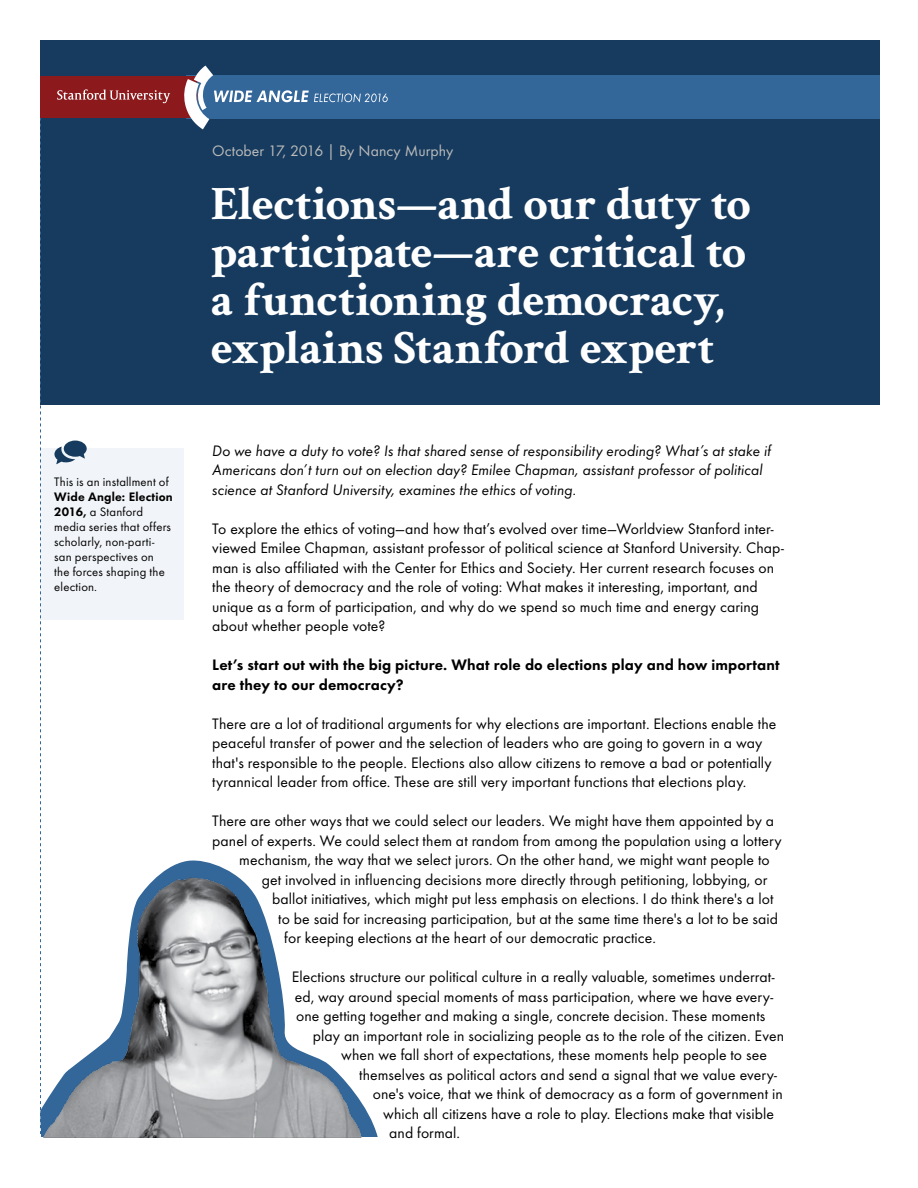
<style>
.page{position:relative;width:918px;height:1188px;background:#fff}
.page>*{position:absolute;margin:0;border:0;box-sizing:border-box;transform-origin:0 0}
.t1{font:700 48px/48px "Crimson Text";letter-spacing:-.015em;color:#fff}
.t2{font:15.75px/19.5px "Futura EF";letter-spacing:.005em;color:#000}
.t3{font:italic 15.75px/19.5px "Futura EF";letter-spacing:.005em;color:#000}
.t4{font:15.75px/19.5px "Futura EFOP Heavy New";letter-spacing:.005em;color:#000}
.t5{font:15.75px "Futura EF";letter-spacing:.005em;color:#bcbcbc}
.t6{font:12.75px/15px "Futura EF";letter-spacing:.015em;color:#000}
.t7{font:12.75px "Futura EFOP Heavy New";letter-spacing:.015em;color:#000}
.s1{font-family:"Futura EFOP Heavy New"}
</style>
<div class="page">
<img style="left:41px;top:860px;width:337px;height:278px">
<div style="left:40px;top:40px;width:839px;height:365px;background:#173b5e"></div>
<svg style="left:40px;top:118px;width:1px;height:1016px"></svg>
<div style="left:40px;top:448px;width:143px;height:171px;background:#f1f4f8"></div>
<div style="left:186px;top:75px;width:693px;height:43px;background:#369"></div>
<div style="left:40px;top:76px;width:157px;height:42px;background:#8c1a1c"></div>
<svg style="left:57px;top:89px;width:113px;height:14px"></svg>
<svg style="left:184px;top:66px;width:204px;height:63px"></svg>
<svg style="left:54px;top:441px;width:33px;height:23px"></svg>
<p class="t6" style="left:54px;top:474px;width:116px">This is an installment of</p>
<p class="t7" style="left:54px;top:489px;width:120px">Wide Angle: Election</p>
<p class="t6" style="left:54px;top:504px;width:118px"><span class="s1">2016,</span> a Stanford media series that offers scholarly, non-parti&shy;san perspectives on the forces shaping the election.</p>
<p class="t5" style="left:212px;top:142px;width:243px">October 17, 2016 | By Nancy Murphy</p>
<h1 class="t1" style="left:211px;top:179px;width:542px">Elections—and our duty to participate—are critical to a functioning democracy, explains Stanford expert</h1>
<p class="t3" style="left:212px;top:441px;width:560px">Do we have a duty to vote? Is that shared sense of responsibility eroding? What’s at stake if<br>Americans don’t turn out on election day? Emilee Chapman, assistant professor of political science at Stanford University, examines the ethics of voting.</p>
<p class="t2" style="left:212px;top:519px;width:573px">To explore the ethics of voting—and how that’s evolved over time—Worldview Stanford inter&shy;viewed Emilee Chapman, assistant professor of political science at Stanford University. Chap&shy;man is also affiliated with the Center for Ethics and Society. Her current research focuses on the theory of democracy and the role of voting: What makes it interesting, important, and unique as a form of participation, and why do we spend so much time and energy caring about whether people vote?</p>
<p class="t4" style="left:212px;top:655px;width:569px">Let’s start out with the big picture. What role do elections play and how important are they to our democracy?</p>
<p class="t2" style="left:212px;top:714px;width:566px">There are a lot of traditional arguments for why elections are important. Elections enable the peaceful transfer of power and the selection of leaders who are going to govern in a way that's responsible to the people. Elections also allow citizens to remove a bad or potentially tyrannical leader from office. These are still very important functions that elections play.</p>
<p class="t2" style="left:212px;top:811px;width:563px">There are other ways that we could select our leaders. We might have them appointed by a</p>
<p class="t2" style="left:212px;top:831px;width:571px">panel of experts. We could select them at random from among the population using a lottery</p>
<p class="t2" style="left:239px;top:850px;width:532px">mechanism, the way that we select jurors. On the other hand, we might want people to</p>
<p class="t2" style="left:262px;top:870px;width:507px">get involved in influencing decisions more directly through petitioning, lobbying, or</p>
<p class="t2" style="left:272px;top:889px;width:503px">ballot initiatives, which might put less emphasis on elections. I do think there's a lot</p>
<p class="t2" style="left:278px;top:909px;width:501px">to be said for increasing participation, but at the same time there's a lot to be said</p>
<p class="t2" style="left:284px;top:928px;width:373px">for keeping elections at the heart of our democratic practice.</p>
<p class="t2" style="left:292px;top:967px;width:484px">Elections structure our political culture in a really valuable, sometimes underrat-</p>
<p class="t2" style="left:295px;top:987px;width:480px">ed, way around special moments of mass participation, where we have every-</p>
<p class="t2" style="left:296px;top:1006px;width:471px">one getting together and making a single, concrete decision. These moments</p>
<p class="t2" style="left:313px;top:1026px;width:473px">play an important role in socializing people as to the role of the citizen. Even</p>
<p class="t2" style="left:341px;top:1045px;width:427px">when we fall short of expectations, these moments help people to see</p>
<p class="t2" style="left:359px;top:1065px;width:419px">themselves as political actors and send a signal that we value every-</p>
<p class="t2" style="left:373px;top:1084px;width:411px">one's voice, that we think of democracy as a form of government in</p>
<p class="t2" style="left:383px;top:1104px;width:392px">which all citizens have a role to play. Elections make that visible</p>
<p class="t2" style="left:389px;top:1123px;width:72px">and formal.</p>
</div>
